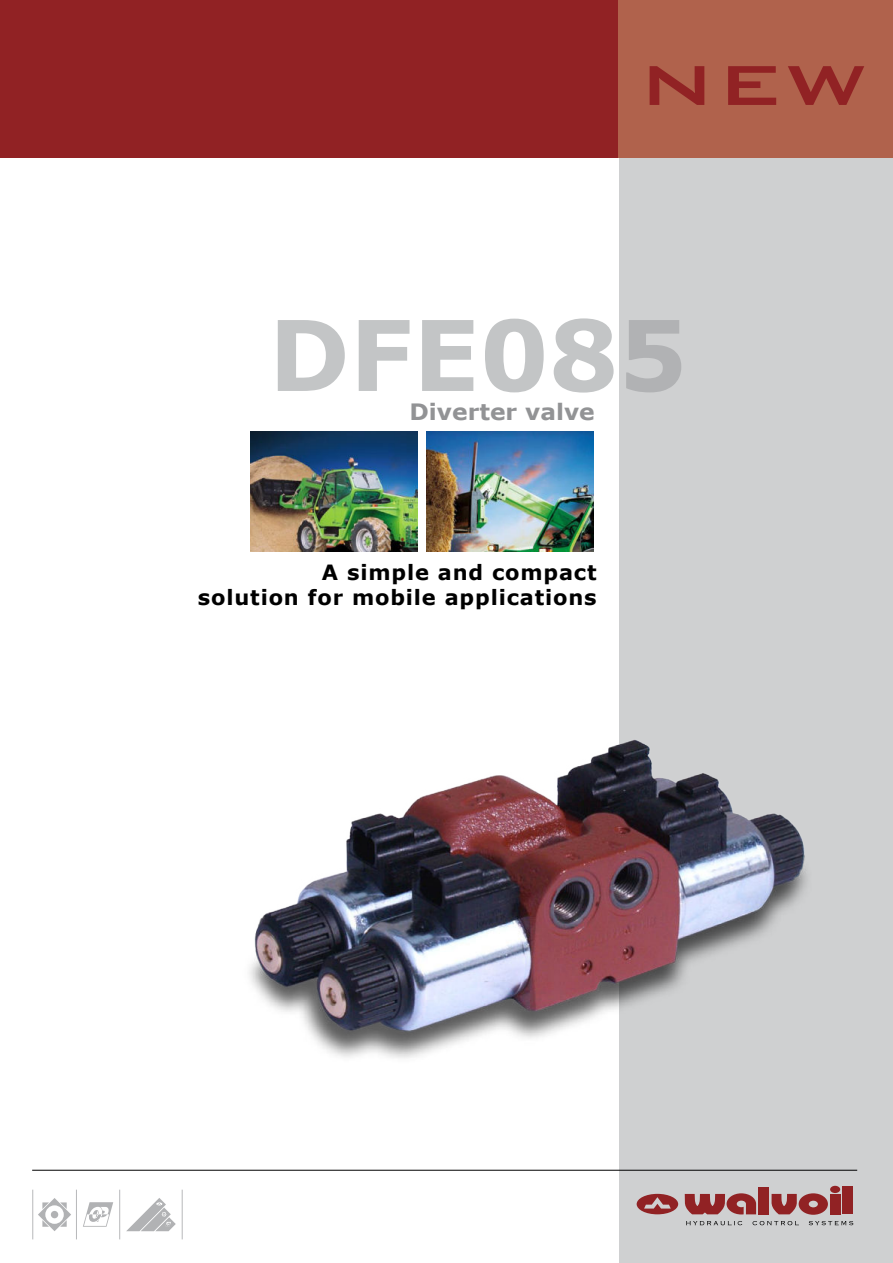
<style>
.page{position:relative;width:893px;height:1263px;background:#fff}
.page>*{position:absolute;margin:0;border:0;box-sizing:border-box;transform-origin:0 0}
.t1{font:700 97.5px "Verdana";color:#c3c5c6}
.t2{font:700 22.5px "Verdana";color:#929395;scale:1.04 1}
.t3{font:700 21px/25.2px "Verdana";letter-spacing:.04em;color:#000;text-align:right}
.s1{color:#b1b2b4}
</style>
<div class="page">
<div style="left:0;top:0;width:893px;height:157px;background:#912224"></div>
<div style="left:619px;top:0;width:274px;height:1263px;background:#cfd0d1"></div>
<div style="left:619px;top:0;width:274px;height:157px;background:#b0624c"></div>
<svg style="left:637px;top:1194px;width:41px;height:20px"></svg>
<svg style="left:686px;top:1221px;width:56px;height:4px"></svg>
<svg style="left:752px;top:1221px;width:47px;height:4px"></svg>
<svg style="left:809px;top:1221px;width:44px;height:4px"></svg>
<div style="left:759px;top:1187px;width:10px;height:27px;background:#912224"></div>
<div style="left:830px;top:1186px;width:10px;height:7px;background:#912224;border-radius:50%"></div>
<div style="left:843px;top:1187px;width:10px;height:27px;background:#912224"></div>
<svg style="left:685px;top:1193px;width:71px;height:21px"></svg>
<div style="left:830px;top:1194px;width:10px;height:20px;background:#912224"></div>
<svg style="left:771px;top:1193px;width:57px;height:22px"></svg>
<svg style="left:126px;top:1198px;width:50px;height:33px"></svg>
<svg style="left:38px;top:1198px;width:33px;height:33px"></svg>
<hr style="left:182px;top:1190px;width:1px;height:49px;background:#b1b2b4">
<hr style="left:32px;top:1190px;width:1px;height:49px;background:#b1b2b4">
<hr style="left:76px;top:1190px;width:1px;height:49px;background:#b1b2b4">
<hr style="left:119px;top:1190px;width:1px;height:49px;background:#b1b2b4">
<svg style="left:83px;top:1202px;width:30px;height:25px"></svg>
<svg style="left:650px;top:66px;width:54px;height:39px"></svg>
<svg style="left:728px;top:66px;width:48px;height:39px"></svg>
<svg style="left:788px;top:66px;width:76px;height:39px"></svg>
<hr style="left:32px;top:1170px;width:825px;height:1px;background:#000">
<img style="left:251px;top:432px;width:167px;height:119px">
<img style="left:426px;top:431px;width:167px;height:120px">
<img style="left:249px;top:740px;width:558px;height:318px">
<h1 class="t1" style="left:269px;top:316px;width:420px">DFE08<span class="s1">5</span></h1>
<p class="t2" style="left:410px;top:403px;width:180px">Diverter valve</p>
<p class="t3" style="left:198px;top:561px;width:400px">A simple and compact<br>solution for mobile applications</p>
</div>
